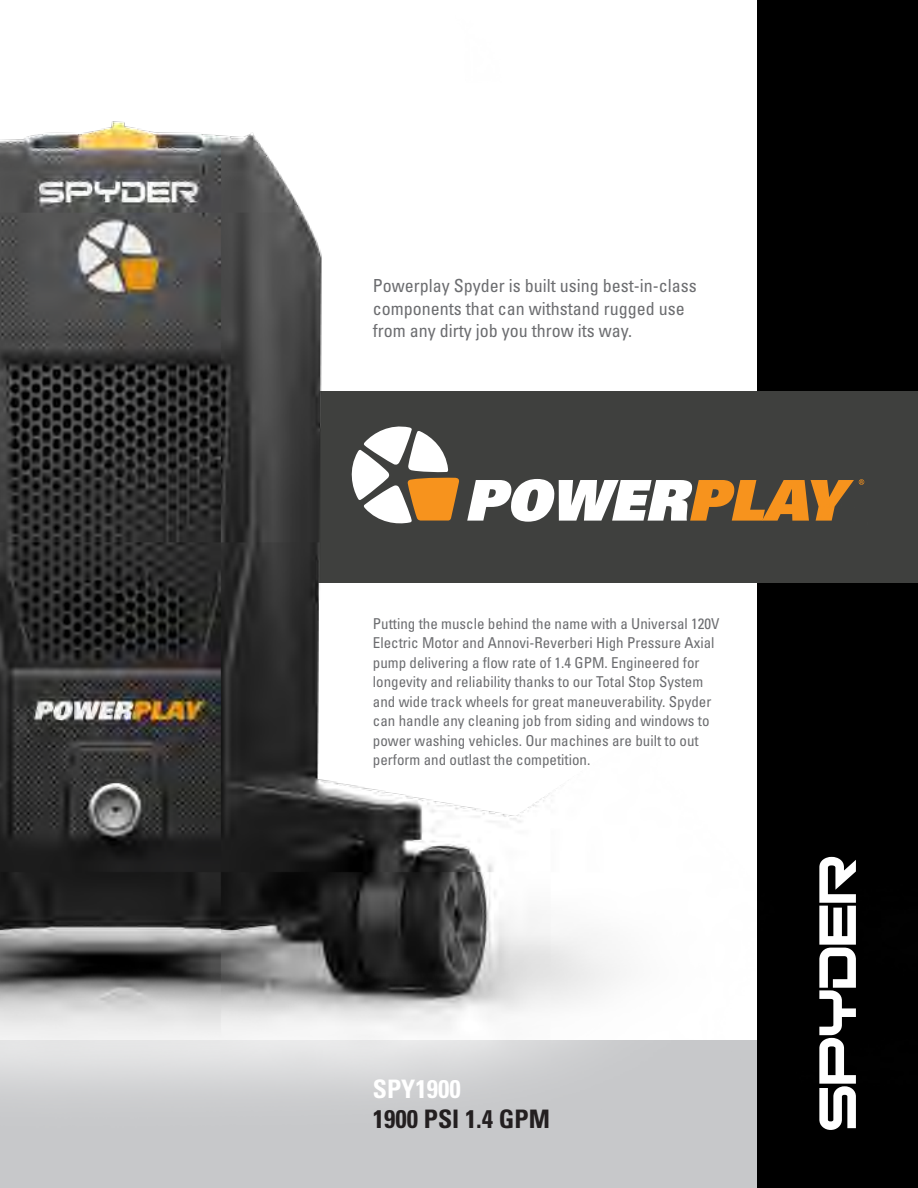
<style>
.page{position:relative;width:918px;height:1188px;background:#fff}
.page>*{position:absolute;margin:0;border:0;box-sizing:border-box;transform-origin:0 0}
.t1{font:700 condensed 25.5px "Univers LT Std";color:#231f20}
.t2{font:700 condensed 25.5px "Univers LT Std";color:#fff}
.t3{font:condensed 18px/22.5px "Univers LT Std";color:#6c6d70}
.t4{font:condensed 15px/19.5px "Univers LT Std";color:#6c6d70}
</style>
<div class="page">
<img style="left:0;top:0;width:918px;height:1188px">
<svg style="left:819px;top:857px;width:37px;height:273px"></svg>
<p class="t3" style="left:373px;top:275px;width:325px">Powerplay Spyder is built using best-in-class components that can withstand rugged use from any dirty job you throw its way.</p>
<p class="t4" style="left:373px;top:613px;width:348px">Putting the muscle behind the name with a Universal 120V Electric Motor and Annovi-Reverberi High Pressure Axial pump delivering a flow rate of 1.4 GPM. Engineered for longevity and reliability thanks to our Total Stop System and wide track wheels for great maneuverability. Spyder can handle any cleaning job from siding and windows to power washing vehicles. Our machines are built to out perform and outlast the competition.</p>
<h1 class="t2" style="left:373px;top:1073px;width:89px">SPY1900</h1>
<h1 class="t1" style="left:373px;top:1103px;width:179px">1900 PSI 1.4 GPM</h1>
</div>
